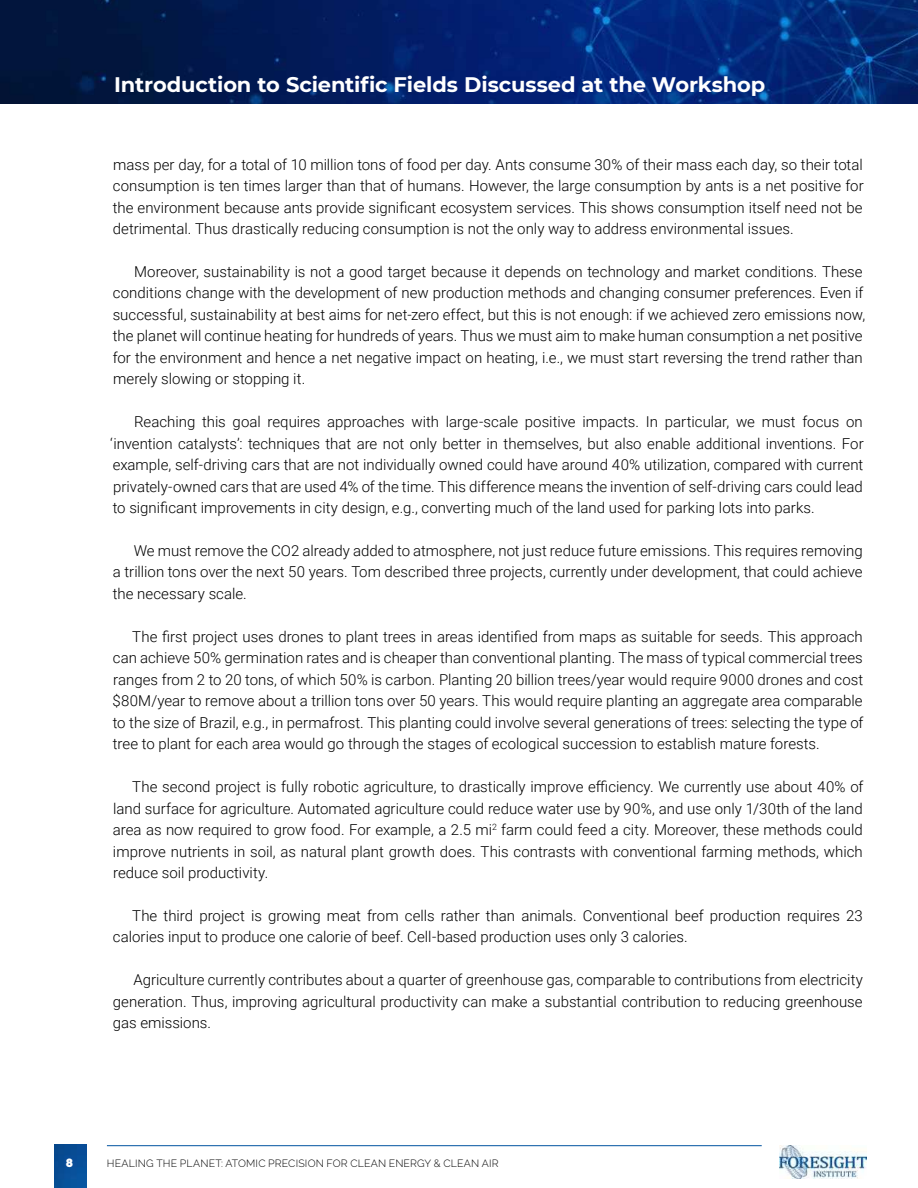
<style>
.page{position:relative;width:918px;height:1188px;background:#fff}
.page>*{position:absolute;margin:0;border:0;box-sizing:border-box;transform-origin:0 0}
.t1{font:700 21px "Montserrat";letter-spacing:-.005em;color:#fff}
.t2{font:300 15px/21.5px "Roboto";color:#000;text-align:justify}
.t3{font:900 12px "Raleway";color:#fff}
.t4{font:300 10.5px "Raleway";letter-spacing:.015em;color:#000}
</style>
<div class="page">
<img style="left:0;top:0;width:918px;height:103px">
<img style="left:54px;top:1144px;width:33px;height:44px">
<img style="left:779px;top:1146px;width:87px;height:33px">
<hr style="left:107px;top:1145px;width:655px;height:1px;background:#00539f">
<h1 class="t1" style="left:114px;top:75px;width:653px">Introduction to Scientific Fields Discussed at the Workshop</h1>
<p class="t2" style="left:113px;top:154px;width:752px">mass per day, for a total of 10 million tons of food per day. Ants consume 30% of their mass each day, so their total consumption is ten times larger than that of humans. However, the large consumption by ants is a net positive for the environment because ants provide significant ecosystem services. This shows consumption itself need not be detrimental. Thus drastically reducing consumption is not the only way to address environmental issues.</p>
<p class="t2" style="left:113px;top:262px;width:754px;text-align:left;text-indent:21px">Moreover, sustainability is not a good target because it depends on technology and market conditions. These conditions change with the development of new production methods and changing consumer preferences. Even if successful, sustainability at best aims for net-zero effect, but this is not enough: if we achieved zero emissions now, the planet will continue heating for hundreds of years. Thus we must aim to make human consumption a net positive for the environment and hence a net negative impact on heating, i.e., we must start reversing the trend rather than merely slowing or stopping it.</p>
<p class="t2" style="left:110px;top:412px;width:755px;text-indent:24px">Reaching this goal requires approaches with large-scale positive impacts. In particular, we must focus on ‘invention catalysts’: techniques that are not only better in themselves, but also enable additional inventions. For example, self-driving cars that are not individually owned could have around 40% utilization, compared with current privately-owned cars that are used 4% of the time. This difference means the invention of self-driving cars could lead to significant improvements in city design, e.g., converting much of the land used for parking lots into parks.</p>
<p class="t2" style="left:113px;top:541px;width:751px;text-indent:21px">We must remove the CO2 already added to atmosphere, not just reduce future emissions. This requires removing a trillion tons over the next 50 years. Tom described three projects, currently under development, that could achieve the necessary scale.</p>
<p class="t2" style="left:113px;top:625px;width:752px;text-indent:20px">The first project uses drones to plant trees in areas identified from maps as suitable for seeds. This approach can achieve 50% germination rates and is cheaper than conventional planting. The mass of typical commercial trees ranges from 2 to 20 tons, of which 50% is carbon. Planting 20 billion trees/year would require 9000 drones and cost $80M/year to remove about a trillion tons over 50 years. This would require planting an aggregate area comparable to the size of Brazil, e.g., in permafrost. This planting could involve several generations of trees: selecting the type of tree to plant for each area would go through the stages of ecological succession to establish mature forests.</p>
<p class="t2" style="left:113px;top:776px;width:752px;text-indent:19px">The second project is fully robotic agriculture, to drastically improve efficiency. We currently use about 40% of land surface for agriculture. Automated agriculture could reduce water use by 90%, and use only 1/30th of the land area as now required to grow food. For example, a 2.5 mi<sup>2</sup> farm could feed a city. Moreover, these methods could improve nutrients in soil, as natural plant growth does. This contrasts with conventional farming methods, which reduce soil productivity.</p>
<p class="t2" style="left:113px;top:906px;width:751px;text-indent:19px">The third project is growing meat from cells rather than animals. Conventional beef production requires 23 calories input to produce one calorie of beef. Cell-based production uses only 3 calories.</p>
<p class="t2" style="left:113px;top:970px;width:752px;text-indent:21px">Agriculture currently contributes about a quarter of greenhouse gas, comparable to contributions from electricity generation. Thus, improving agricultural productivity can make a substantial contribution to reducing greenhouse gas emissions.</p>
<p class="t3" style="left:66px;top:1156px;width:9px">8</p>
<p class="t4" style="left:107px;top:1157px;width:393px">HEALING THE PLANET: ATOMIC PRECISION FOR CLEAN ENERGY &amp; CLEAN AIR</p>
</div>
